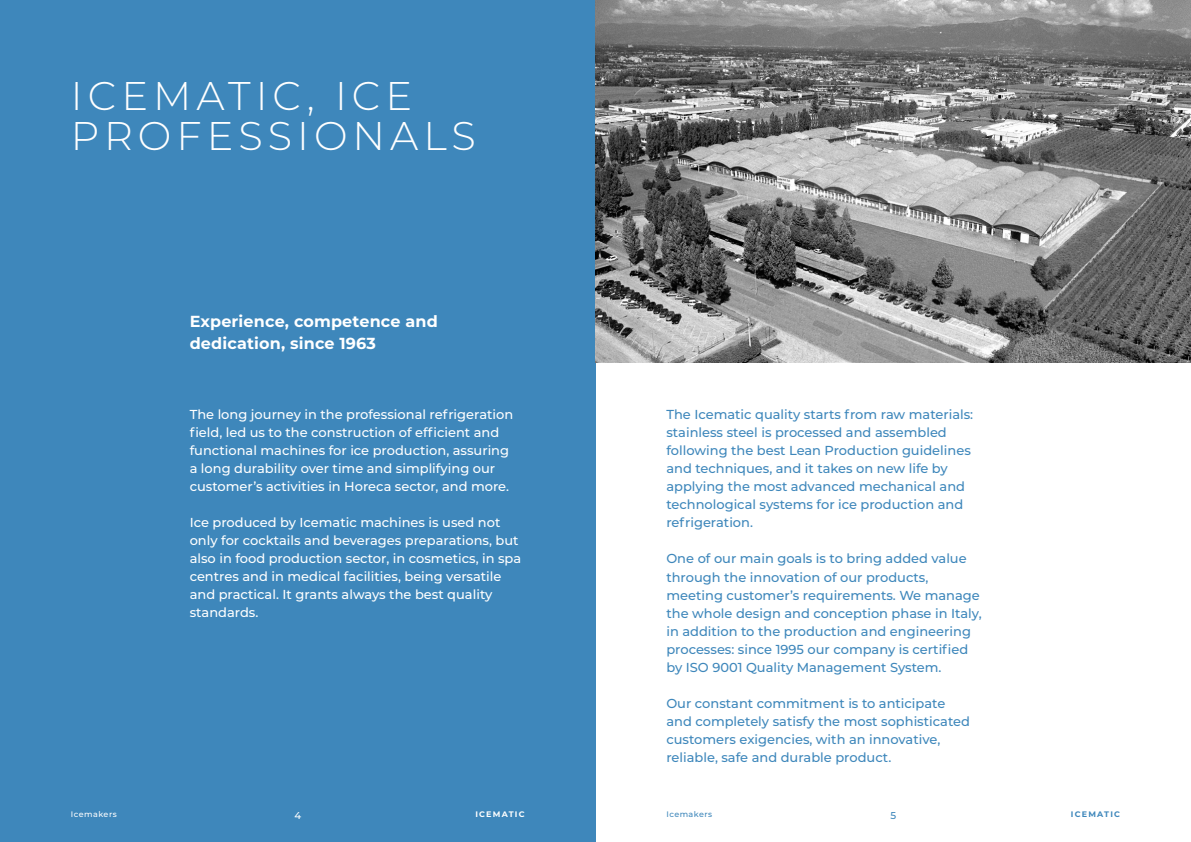
<style>
.page{position:relative;width:1191px;height:842px;background:#fff}
.page>*{position:absolute;margin:0;border:0;box-sizing:border-box;transform-origin:0 0}
.t1{font:300 40px/40px "Montserrat";letter-spacing:.125em;color:#fff}
.t2{font:700 16px/22px "Montserrat";letter-spacing:.01em;color:#fff}
.t3{font:500 13px/18px "Montserrat";color:#3e87bb}
.t4{font:500 13px/18px "Montserrat";color:#fff}
.t5{font:500 10px "Montserrat";color:#fff}
.t6{font:500 10px "Montserrat";color:#3e87bb}
.t7{font:500 8px "Montserrat";letter-spacing:.06em;color:#fff}
.t8{font:500 8px "Montserrat";letter-spacing:.06em;color:#3e87bb}
.t9{font:700 8px "Montserrat";letter-spacing:.15em;color:#fff}
.t10{font:700 8px "Montserrat";letter-spacing:.15em;color:#3e87bb}
</style>
<div class="page">
<div style="left:0;top:0;width:595px;height:842px;background:#3e87bb"></div>
<img style="left:595px;top:0;width:596px;height:362px">
<h1 class="t1" style="left:71px;top:74px;width:406px">ICEMATIC, ICE<br>PROFESSIONALS</h1>
<p class="t2" style="left:190px;top:309px;width:250px">Experience, competence and dedication, since 1963</p>
<p class="t4" style="left:190px;top:405px;width:325px">The long journey in the professional refrigeration field, led us to the construction of efficient and functional machines for ice production, assuring a long durability over time and simplifying our customer’s activities in Horeca sector, and more.</p>
<p class="t4" style="left:190px;top:513px;width:333px">Ice produced by Icematic machines is used not only for cocktails and beverages preparations, but also in food production sector, in cosmetics, in spa centres and in medical facilities, being versatile and practical. It grants always the best quality standards.</p>
<p class="t3" style="left:666px;top:405px;width:308px">The Icematic quality starts from raw materials: stainless steel is processed and assembled following the best Lean Production guidelines and techniques, and it takes on new life by applying the most advanced mechanical and technological systems for ice production and refrigeration.</p>
<p class="t3" style="left:666px;top:549px;width:317px">One of our main goals is to bring added value through the innovation of our products, meeting customer’s requirements. We manage the whole design and conception phase in Italy, in addition to the production and engineering processes: since 1995 our company is certified by ISO 9001 Quality Management System.</p>
<p class="t3" style="left:666px;top:693px;width:305px">Our constant commitment is to anticipate and completely satisfy the most sophisticated customers exigencies, with an innovative, reliable, safe and durable product.</p>
<p class="t7" style="left:71px;top:809px;width:47px">Icemakers</p>
<p class="t5" style="left:294px;top:808px;width:8px">4</p>
<p class="t9" style="left:475px;top:808px;width:51px">ICEMATIC</p>
<p class="t8" style="left:666px;top:809px;width:47px">Icemakers</p>
<p class="t6" style="left:890px;top:808px;width:7px">5</p>
<p class="t10" style="left:1071px;top:808px;width:51px">ICEMATIC</p>
</div>
